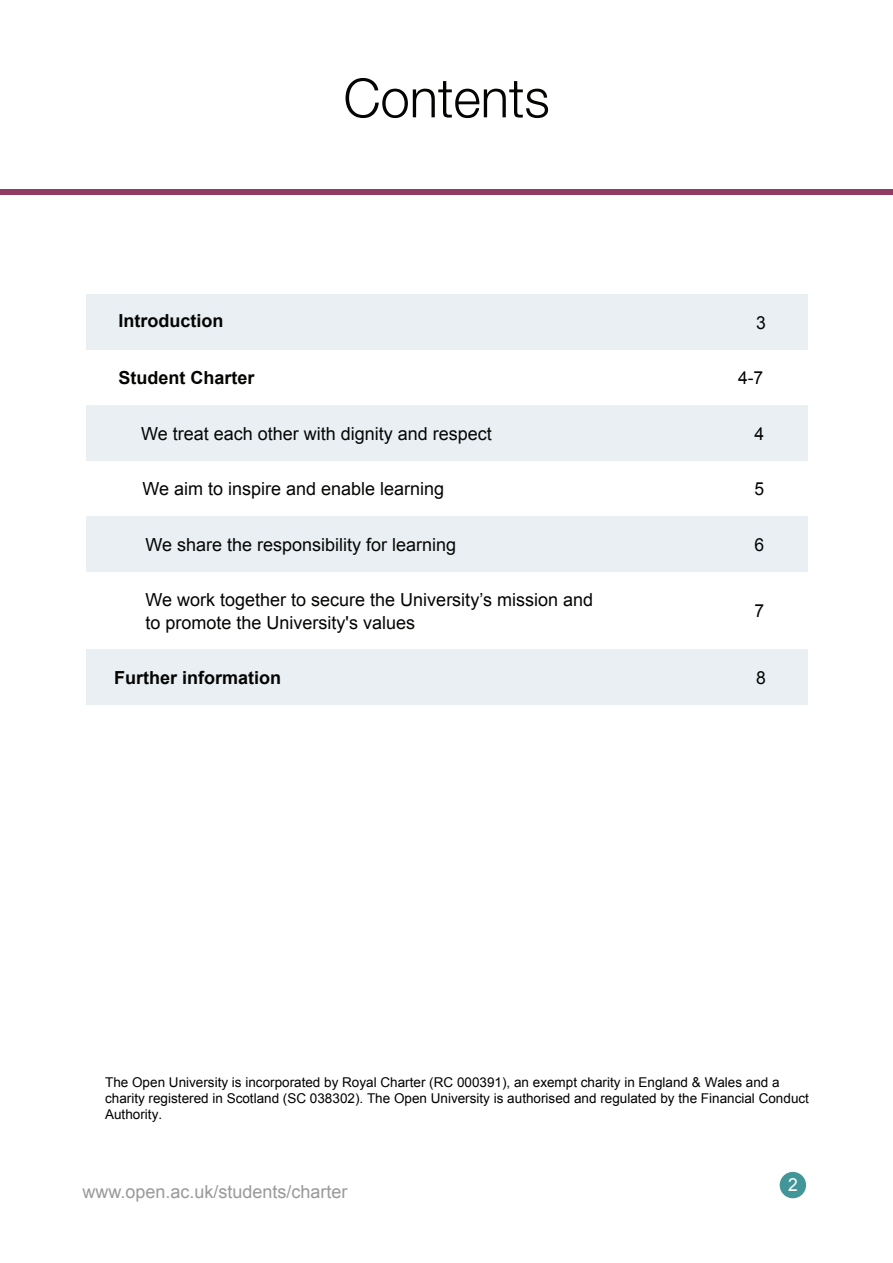
<style>
.page{position:relative;width:893px;height:1263px;background:#fff}
.page>*{position:absolute;margin:0;border:0;box-sizing:border-box;transform-origin:0 0}
.t1{font:300 54px "Helvetica Neue";color:#040503}
.t2{font:18px "Arial";color:#040503}
.t3{font:700 18px "Arial";color:#040503}
.t4{font:18px "Arial";color:#999}
.t5{font:18px "Arial";color:#fff}
.t6{font:13.5px/16.2px "Arial";color:#000}
</style>
<div class="page">
<div style="left:86px;top:516px;width:722px;height:56px;background:#e9eff2"></div>
<div style="left:86px;top:650px;width:722px;height:55px;background:#e9eff2"></div>
<div style="left:86px;top:294px;width:722px;height:56px;background:#e9eff2"></div>
<div style="left:86px;top:405px;width:722px;height:55px;background:#e9eff2"></div>
<div style="left:0;top:189px;width:892px;height:6px;background:#903a64"></div>
<div style="left:780px;top:1172px;width:26px;height:26px;background:#439697;border-radius:50%"></div>
<h1 class="t1" style="left:344px;top:65px;width:208px">Contents</h1>
<h2 class="t3" style="left:118px;top:308px;width:106px">Introduction</h2>
<h2 class="t2" style="left:756px;top:313px;width:11px">3</h2>
<h2 class="t3" style="left:118px;top:368px;width:138px">Student Charter</h2>
<h2 class="t2" style="left:738px;top:368px;width:27px">4-7</h2>
<h2 class="t2" style="left:141px;top:424px;width:352px">We treat each other with dignity and respect</h2>
<h2 class="t2" style="left:755px;top:424px;width:11px">4</h2>
<h2 class="t2" style="left:142px;top:479px;width:303px">We aim to inspire and enable learning</h2>
<h2 class="t2" style="left:755px;top:479px;width:11px">5</h2>
<h2 class="t2" style="left:146px;top:535px;width:312px">We share the responsibility for learning</h2>
<h2 class="t2" style="left:755px;top:535px;width:11px">6</h2>
<h2 class="t2" style="left:146px;top:590px;width:449px">We work together to secure the University’s mission and</h2>
<h2 class="t2" style="left:755px;top:601px;width:11px">7</h2>
<h2 class="t2" style="left:146px;top:613px;width:271px">to promote the University's values</h2>
<h2 class="t3" style="left:114px;top:668px;width:169px">Further information</h2>
<h2 class="t2" style="left:756px;top:668px;width:11px">8</h2>
<p class="t6" style="left:105px;top:1074px;width:705px">The Open University is incorporated by Royal Charter (RC 000391), an exempt charity in England &amp; Wales and a charity registered in Scotland (SC 038302). The Open University is authorised and regulated by the Financial Conduct<br>Authority.</p>
<p class="t4" style="left:82px;top:1181px;width:267px">www.open.ac.uk/students/charter</p>
<h2 class="t5" style="left:788px;top:1175px;width:11px">2</h2>
</div>
